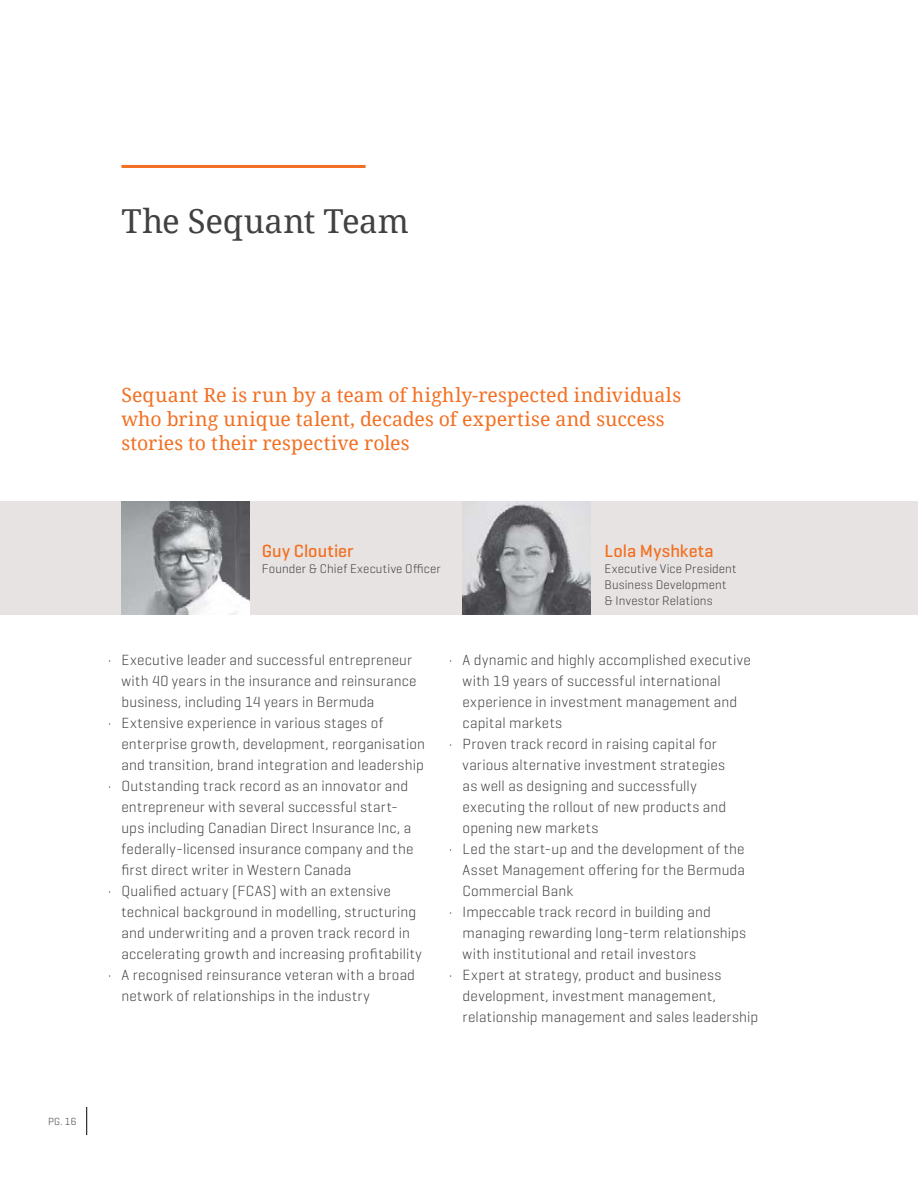
<style>
.page{position:relative;width:918px;height:1188px;background:#fff}
.page>*{position:absolute;margin:0;border:0;box-sizing:border-box;transform-origin:0 0}
.t1{font:33px "Droid Serif";letter-spacing:-.01em;color:#414042}
.t2{font:19.5px/24px "Droid Serif";color:#f36f21}
.t3{font:500 18px "Geogrotesque";letter-spacing:.005em;color:#f36f21}
.t4{font:300 15px "Geogrotesque";letter-spacing:.01em;color:#414042}
.t5{font:300 12.75px/15.8px "Geogrotesque";letter-spacing:.015em;color:#414042}
.t6{font:300 10.5px "Geogrotesque";color:#414042}
</style>
<div class="page">
<svg style="left:86px;top:1107px;width:1px;height:28px"></svg>
<div style="left:0;top:501px;width:918px;height:114px;background:#e6e3e2"></div>
<hr style="left:122px;top:165px;width:244px;height:3px;background:#f36f21">
<img style="left:122px;top:501px;width:127px;height:114px">
<img style="left:463px;top:501px;width:127px;height:114px">
<h1 class="t1" style="left:122px;top:203px;width:289px">The Sequant Team</h1>
<h2 class="t2" style="left:122px;top:383px;width:561px">Sequant Re is run by a team of highly-respected individuals who bring unique talent, decades of expertise and success stories to their respective roles</h2>
<p class="t3" style="left:262px;top:540px;width:93px">Guy Cloutier</p>
<p class="t5" style="left:262px;top:560px;width:180px">Founder &amp; Chief Executive Officer</p>
<p class="t3" style="left:604px;top:540px;width:111px">Lola Myshketa</p>
<p class="t5" style="left:604px;top:560px;width:134px">Executive Vice President<br>Business Development &amp; Investor Relations</p>
<p class="t4" style="left:108px;top:651px;width:306px">· Executive leader and successful entrepreneur</p>
<p class="t4" style="left:122px;top:672px;width:297px">with 40 years in the insurance and reinsurance</p>
<p class="t4" style="left:122px;top:693px;width:255px">business, including 14 years in Bermuda</p>
<p class="t4" style="left:108px;top:714px;width:277px">· Extensive experience in various stages of</p>
<p class="t4" style="left:122px;top:735px;width:305px">enterprise growth, development, reorganisation</p>
<p class="t4" style="left:122px;top:756px;width:304px">and transition, brand integration and leadership</p>
<p class="t4" style="left:108px;top:777px;width:302px">· Outstanding track record as an innovator and</p>
<p class="t4" style="left:122px;top:798px;width:278px">entrepreneur with several successful start-</p>
<p class="t4" style="left:122px;top:819px;width:291px">ups including Canadian Direct Insurance Inc, a</p>
<p class="t4" style="left:122px;top:840px;width:294px">federally-licensed insurance company and the</p>
<p class="t4" style="left:122px;top:861px;width:231px">first direct writer in Western Canada</p>
<p class="t4" style="left:108px;top:882px;width:285px">· Qualified actuary (FCAS) with an extensive</p>
<p class="t4" style="left:122px;top:903px;width:296px">technical background in modelling, structuring</p>
<p class="t4" style="left:122px;top:924px;width:290px">and underwriting and a proven track record in</p>
<p class="t4" style="left:122px;top:945px;width:302px">accelerating growth and increasing profitability</p>
<p class="t4" style="left:108px;top:966px;width:309px">· A recognised reinsurance veteran with a broad</p>
<p class="t4" style="left:122px;top:987px;width:250px">network of relationships in the industry</p>
<p class="t4" style="left:449px;top:651px;width:303px">· A dynamic and highly accomplished executive</p>
<p class="t4" style="left:463px;top:672px;width:260px">with 19 years of successful international</p>
<p class="t4" style="left:463px;top:693px;width:276px">experience in investment management and</p>
<p class="t4" style="left:463px;top:714px;width:101px">capital markets</p>
<p class="t4" style="left:449px;top:735px;width:269px">· Proven track record in raising capital for</p>
<p class="t4" style="left:463px;top:756px;width:264px">various alternative investment strategies</p>
<p class="t4" style="left:463px;top:777px;width:236px">as well as designing and successfully</p>
<p class="t4" style="left:463px;top:798px;width:265px">executing the rollout of new products and</p>
<p class="t4" style="left:463px;top:819px;width:137px">opening new markets</p>
<p class="t4" style="left:449px;top:840px;width:297px">· Led the start-up and the development of the</p>
<p class="t4" style="left:463px;top:861px;width:284px">Asset Management offering for the Bermuda</p>
<p class="t4" style="left:463px;top:882px;width:112px">Commercial Bank</p>
<p class="t4" style="left:449px;top:903px;width:263px">· Impeccable track record in building and</p>
<p class="t4" style="left:463px;top:924px;width:285px">managing rewarding long-term relationships</p>
<p class="t4" style="left:463px;top:945px;width:235px">with institutional and retail investors</p>
<p class="t4" style="left:449px;top:966px;width:274px">· Expert at strategy, product and business</p>
<p class="t4" style="left:463px;top:987px;width:255px">development, investment management,</p>
<p class="t4" style="left:463px;top:1008px;width:297px">relationship management and sales leadership</p>
<p class="t6" style="left:48px;top:1115px;width:30px">PG. 16</p>
</div>
